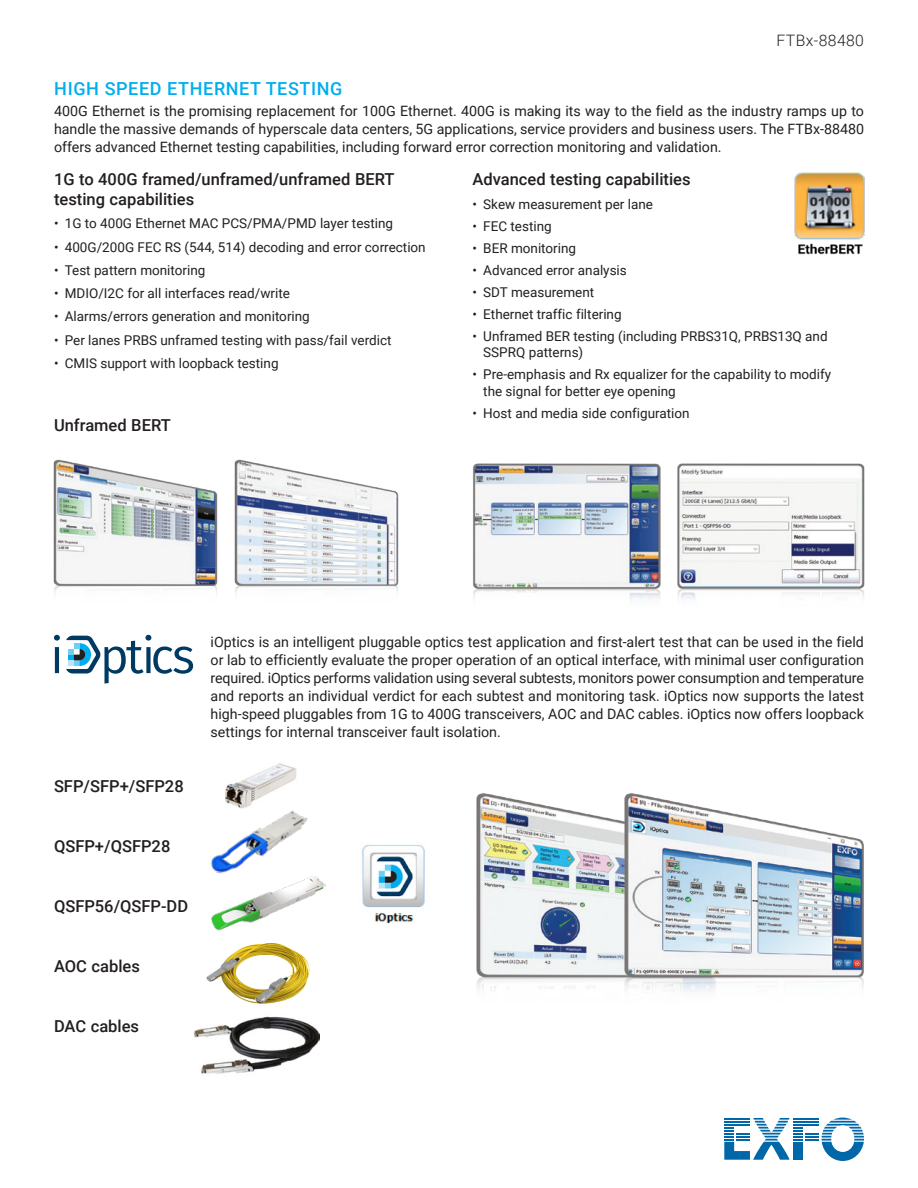
<style>
.page{position:relative;width:918px;height:1188px;background:#fff}
.page>*{position:absolute;margin:0;border:0;box-sizing:border-box;transform-origin:0 0}
.t1{font:500 18px "Roboto";letter-spacing:.035em;color:#00aeef}
.t2{font:500 16.5px/19.8px "Roboto";color:#231f20}
.t3{font:300 15.75px "Roboto";letter-spacing:.025em;color:#231f20}
.t4{font:14.25px/18px "Roboto";color:#231f20;text-align:justify}
.t5{font:13.5px/16.5px "Roboto";color:#231f20}
</style>
<div class="page">
<svg style="left:724px;top:1118px;width:140px;height:43px"></svg>
<hr style="left:724px;top:1124px;width:26px;height:2px;background:#0068a9">
<img style="left:473px;top:463px;width:188px;height:137px">
<img style="left:794px;top:172px;width:71px;height:83px">
<img style="left:53px;top:459px;width:165px;height:134px">
<img style="left:234px;top:459px;width:165px;height:134px">
<svg style="left:54px;top:635px;width:6px;height:38px"></svg>
<svg style="left:66px;top:635px;width:127px;height:49px"></svg>
<img style="left:476px;top:793px;width:131px;height:198px">
<img style="left:607px;top:793px;width:257px;height:199px">
<img style="left:213px;top:811px;width:95px;height:47px">
<img style="left:211px;top:858px;width:115px;height:73px">
<img style="left:362px;top:844px;width:63px;height:80px">
<img style="left:206px;top:943px;width:104px;height:61px">
<img style="left:193px;top:1016px;width:127px;height:58px">
<img style="left:677px;top:463px;width:188px;height:137px">
<img style="left:225px;top:763px;width:72px;height:46px">
<p class="t3" style="left:777px;top:30px;width:89px">FTBx-88480</p>
<p class="t1" style="left:54px;top:75px;width:290px">HIGH SPEED ETHERNET TESTING</p>
<p class="t4" style="left:54px;top:101px;width:812px">400G Ethernet is the promising replacement for 100G Ethernet. 400G is making its way to the field as the industry ramps up to handle the massive demands of hyperscale data centers, 5G applications, service providers and business users. The FTBx-88480 offers advanced Ethernet testing capabilities, including forward error correction monitoring and validation.</p>
<p class="t2" style="left:54px;top:169px;width:342px">1G to 400G framed/unframed/unframed BERT testing capabilities</p>
<p class="t5" style="left:54px;top:215px;width:341px">• 1G to 400G Ethernet MAC PCS/PMA/PMD layer testing</p>
<p class="t5" style="left:54px;top:238px;width:373px">• 400G/200G FEC RS (544, 514) decoding and error correction</p>
<p class="t5" style="left:54px;top:261px;width:153px">• Test pattern monitoring</p>
<p class="t5" style="left:54px;top:285px;width:238px">• MDIO/I2C for all interfaces read/write</p>
<p class="t5" style="left:54px;top:308px;width:257px">• Alarms/errors generation and monitoring</p>
<p class="t5" style="left:54px;top:331px;width:339px">• Per lanes PRBS unframed testing with pass/fail verdict</p>
<p class="t5" style="left:54px;top:354px;width:226px">• CMIS support with loopback testing</p>
<p class="t2" style="left:472px;top:169px;width:220px">Advanced testing capabilities</p>
<p class="t5" style="left:472px;top:195px;width:182px">• Skew measurement per lane</p>
<p class="t5" style="left:472px;top:217px;width:81px">• FEC testing</p>
<p class="t5" style="left:472px;top:239px;width:105px">• BER monitoring</p>
<p class="t5" style="left:472px;top:261px;width:156px">• Advanced error analysis</p>
<p class="t5" style="left:472px;top:283px;width:123px">• SDT measurement</p>
<p class="t5" style="left:472px;top:305px;width:151px">• Ethernet traffic filtering</p>
<p class="t5" style="left:483px;top:327px;width:346px;text-indent:-11px">• Unframed BER testing (including PRBS31Q, PRBS13Q and<br>SSPRQ patterns)</p>
<p class="t5" style="left:483px;top:366px;width:349px;text-indent:-11px">• Pre-emphasis and Rx equalizer for the capability to modify the signal for better eye opening</p>
<p class="t5" style="left:472px;top:404px;width:219px">• Host and media side configuration</p>
<p class="t2" style="left:54px;top:415px;width:118px">Unframed BERT</p>
<p class="t2" style="left:54px;top:775px;width:131px">SFP/SFP+/SFP28</p>
<p class="t2" style="left:54px;top:835px;width:118px">QSFP+/QSFP28</p>
<p class="t2" style="left:54px;top:895px;width:136px">QSFP56/QSFP-DD</p>
<p class="t2" style="left:54px;top:956px;width:87px">AOC cables</p>
<p class="t2" style="left:54px;top:1016px;width:87px">DAC cables</p>
<p class="t4" style="left:211px;top:632px;width:655px">iOptics is an intelligent pluggable optics test application and first-alert test that can be used in the field or lab to efficiently evaluate the proper operation of an optical interface, with minimal user configuration required. iOptics performs validation using several subtests, monitors power consumption and temperature and reports an individual verdict for each subtest and monitoring task. iOptics now supports the latest high-speed pluggables from 1G to 400G transceivers, AOC and DAC cables. iOptics now offers loopback settings for internal transceiver fault isolation.</p>
</div>
